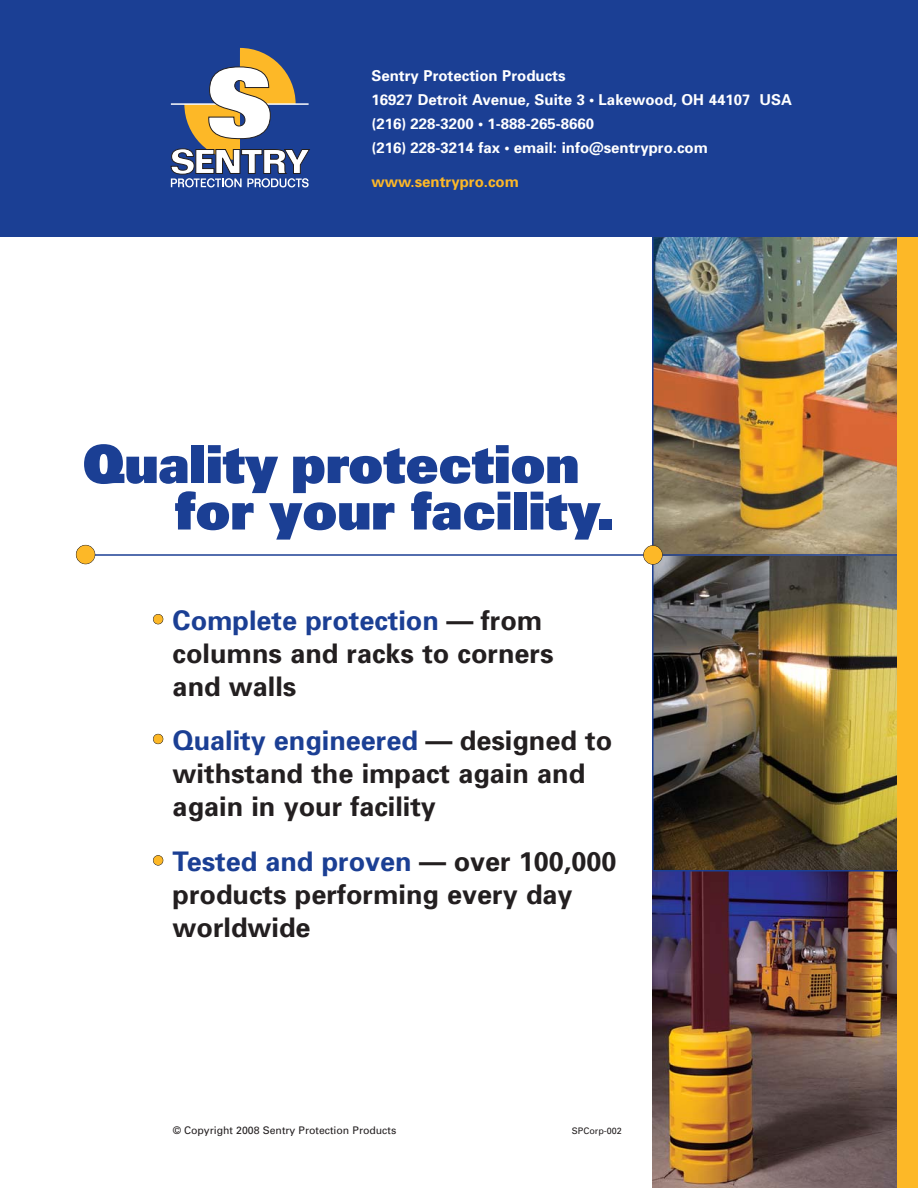
<style>
.page{position:relative;width:918px;height:1188px;background:#fff}
.page>*{position:absolute;margin:0;border:0;box-sizing:border-box;transform-origin:0 0}
.t1{font:900 52.5px/46.5px "Univers";color:#1b3f94}
.t2{font:700 27px/33px "Univers";color:#231f20}
.t3{font:700 15px/24px "Univers";color:#fff}
.t4{font:700 15px "Univers";color:#fdb827}
.t5{font:10.5px "Univers";color:#231f20}
.t6{font:9px "Univers";color:#231f20}
.s1{color:#1b3f94}
</style>
<div class="page">
<img style="left:654px;top:556px;width:244px;height:314px">
<img style="left:654px;top:236px;width:244px;height:318px">
<hr style="left:85px;top:554px;width:833px;height:2px;background:#1b3f94">
<hr style="left:652px;top:180px;width:2px;height:1008px;background:#1b3f94">
<div style="left:643px;top:545px;width:19px;height:19px;background:#fdb827;border-radius:50%"></div>
<div style="left:643px;top:545px;width:20px;height:20px;border:1px solid #231f20;border-radius:50%"></div>
<img style="left:653px;top:872px;width:245px;height:316px">
<div style="left:898px;top:207px;width:20px;height:981px;background:#fdb827"></div>
<div style="left:0;top:0;width:918px;height:236px;background:#1b3f94"></div>
<svg style="left:171px;top:48px;width:139px;height:139px"></svg>
<hr style="left:653px;top:870px;width:245px;height:2px;background:#1b3f94">
<div style="left:76px;top:545px;width:19px;height:19px;background:#fdb827;border-radius:50%"></div>
<div style="left:76px;top:545px;width:19px;height:19px;border:1px solid #231f20;border-radius:50%"></div>
<div style="left:153px;top:614px;width:10px;height:10px;background:#fdb827;border-radius:50%"></div>
<div style="left:153px;top:614px;width:10px;height:10px;border:1px solid #231f20;border-radius:50%"></div>
<div style="left:153px;top:734px;width:10px;height:10px;background:#fdb827;border-radius:50%"></div>
<div style="left:153px;top:734px;width:10px;height:10px;border:1px solid #231f20;border-radius:50%"></div>
<div style="left:153px;top:855px;width:10px;height:10px;background:#fdb827;border-radius:50%"></div>
<div style="left:153px;top:855px;width:10px;height:11px;border:1px solid #231f20;border-radius:50%"></div>
<p class="t3" style="left:371px;top:65px;width:422px">Sentry Protection Products<br>16927 Detroit Avenue, Suite 3 • Lakewood, OH 44107 USA (216) 228-3200 • 1-888-265-8660<br>(216) 228-3214 fax • email: info@sentrypro.com</p>
<p class="t4" style="left:371px;top:177px;width:149px">www.sentrypro.com</p>
<h1 class="t1" style="left:175px;top:446px;width:441px;text-indent:-92px">Quality protection for your facility.</h1>
<p class="t2" style="left:173px;top:606px;width:382px"><span class="s1">Complete protection</span> — from columns and racks to corners and walls</p>
<p class="t2" style="left:173px;top:727px;width:441px"><span class="s1">Quality engineered</span> — designed to withstand the impact again and again in your facility</p>
<p class="t2" style="left:173px;top:847px;width:445px"><span class="s1">Tested and proven</span> — over 100,000 products performing every day worldwide</p>
<p class="t5" style="left:173px;top:1127px;width:225px">© Copyright 2008 Sentry Protection Products</p>
<p class="t6" style="left:572px;top:1127px;width:52px">SPCorp-002</p>
</div>
